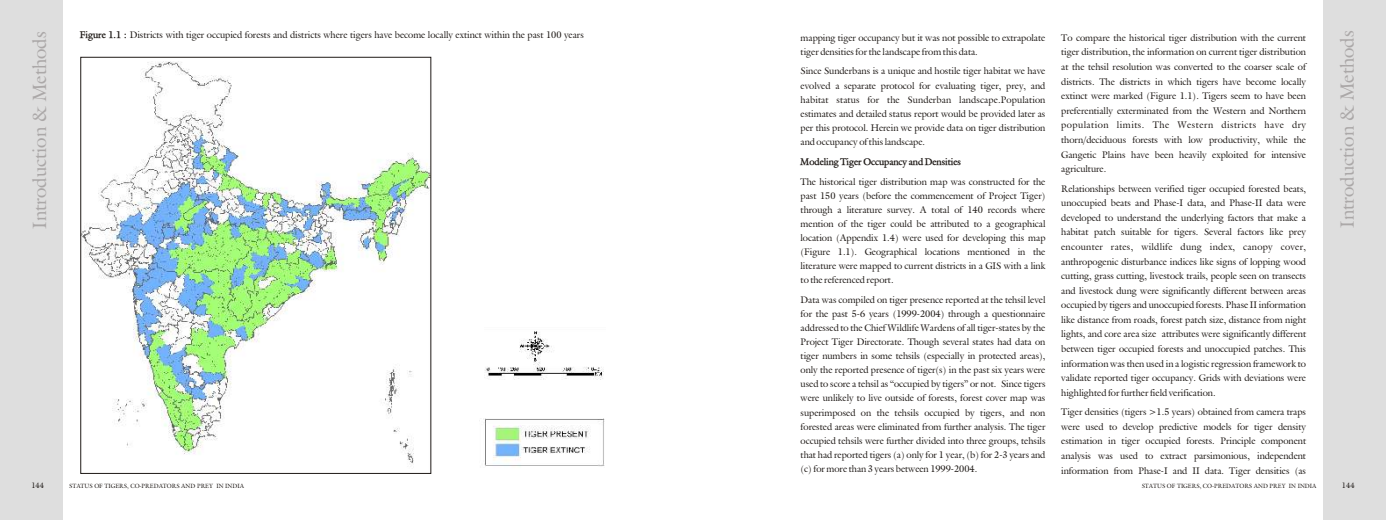
<style>
.page{position:relative;width:1386px;height:520px;background:#fff}
.page>*{position:absolute;margin:0;border:0;box-sizing:border-box;transform-origin:0 0}
.t1{font:19.25px "Galant";color:#aba8a8}
.t2{font:9.62px/14.6px "Galant";color:#1f1a17}
.t3{font:9.62px "Galant";letter-spacing:.03em;color:#1f1a17}
.t4{font:9.62px "Galant";letter-spacing:.05em;color:#1f1a17}
.t5{font:700 9.62px "Galant";color:#1f1a17}
.t6{font:7.88px "Galant";color:#1f1a17}
.t7{font:6.12px "Galant";color:#1f1a17}
.s1{font-weight:700}
</style>
<div class="page">
<div style="left:1323px;top:0;width:63px;height:520px;background:#dedede"></div>
<div style="left:0;top:0;width:63px;height:520px;background:#dedede"></div>
<img style="left:485px;top:331px;width:119px;height:48px">
<img style="left:483px;top:418px;width:122px;height:49px">
<img style="left:82px;top:61px;width:347px;height:403px">
<div style="left:80px;top:57px;width:351px;height:417px;border:1px solid #1f1a17"></div>
<h1 class="t1" style="left:27px;top:228px;width:199px;rotate:-90deg">Introduction &amp; Methods</h1>
<h1 class="t1" style="left:1335px;top:227px;width:199px;rotate:-90deg">Introduction &amp; Methods</h1>
<p class="t2" style="left:80px;top:28px;width:505px"><span class="s1">Figure 1.1 :</span> Districts with tiger occupied forests and districts where tigers have become locally extinct within the past 100 years</p>
<p class="t2" style="left:801px;top:30px;width:246px">mapping tiger occupancy but it was not possible to extrapolate</p>
<p class="t2" style="left:1061px;top:30px;width:246px">To compare the historical tiger distribution with the current</p>
<p class="t2" style="left:801px;top:44px;width:179px">tiger densities for the landscape from this data.</p>
<p class="t2" style="left:1061px;top:45px;width:246px">tiger distribution, the information on current tiger distribution at the tehsil resolution was converted to the coarser scale of</p>
<p class="t2" style="left:801px;top:64px;width:246px">Since Sunderbans is a unique and hostile tiger habitat we have</p>
<p class="t2" style="left:1061px;top:74px;width:246px">districts. The districts in which tigers have become locally</p>
<p class="t2" style="left:801px;top:78px;width:246px">evolved a separate protocol for evaluating tiger, prey, and</p>
<p class="t2" style="left:1061px;top:89px;width:246px">extinct were marked (Figure 1.1). Tigers seem to have been</p>
<p class="t2" style="left:801px;top:92px;width:246px">habitat status for the Sunderban landscape.Population</p>
<p class="t2" style="left:1061px;top:103px;width:246px">preferentially exterminated from the Western and Northern</p>
<p class="t2" style="left:801px;top:106px;width:246px;line-height:14.1px">estimates and detailed status report would be provided later as per this protocol. Herein we provide data on tiger distribution</p>
<p class="t4" style="left:1061px;top:119px;width:246px">population limits. The Western districts have dry</p>
<p class="t2" style="left:801px;top:134px;width:126px">and occupancy of this landscape.</p>
<p class="t2" style="left:1061px;top:132px;width:246px">thorn/deciduous forests with low productivity, while the<br>Gangetic Plains have been heavily exploited for intensive</p>
<p class="t5" style="left:801px;top:155px;width:162px">Modeling Tiger Occupancy and Densities</p>
<p class="t2" style="left:1061px;top:161px;width:47px">agriculture.</p>
<p class="t2" style="left:801px;top:174px;width:246px">The historical tiger distribution map was constructed for the</p>
<p class="t2" style="left:1061px;top:181px;width:246px">Relationships between verified tiger occupied forested beats,</p>
<p class="t2" style="left:801px;top:188px;width:246px">past 150 years (before the commencement of Project Tiger)</p>
<p class="t2" style="left:1061px;top:195px;width:246px">unoccupied beats and Phase-I data, and Phase-II data were</p>
<p class="t2" style="left:801px;top:202px;width:246px">through a literature survey. A total of 140 records where</p>
<p class="t2" style="left:1061px;top:210px;width:246px">developed to understand the underlying factors that make a</p>
<p class="t2" style="left:801px;top:216px;width:246px">mention of the tiger could be attributed to a geographical</p>
<p class="t2" style="left:1061px;top:225px;width:246px">habitat patch suitable for tigers. Several factors like prey</p>
<p class="t2" style="left:801px;top:230px;width:246px">location (Appendix 1.4) were used for developing this map</p>
<p class="t3" style="left:1061px;top:240px;width:246px">encounter rates, wildlife dung index, canopy cover,</p>
<p class="t2" style="left:801px;top:244px;width:246px">(Figure 1.1). Geographical locations mentioned in the</p>
<p class="t2" style="left:1061px;top:254px;width:246px">anthropogenic disturbance indices like signs of lopping wood</p>
<p class="t2" style="left:801px;top:258px;width:246px">literature were mapped to current districts in a GIS with a link</p>
<p class="t2" style="left:1061px;top:268px;width:246px">cutting, grass cutting, livestock trails, people seen on transects</p>
<p class="t2" style="left:801px;top:272px;width:95px">to the referenced report.</p>
<p class="t2" style="left:1061px;top:283px;width:246px">and livestock dung were significantly different between areas</p>
<p class="t2" style="left:801px;top:292px;width:246px">Data was compiled on tiger presence reported at the tehsil level</p>
<p class="t2" style="left:1061px;top:297px;width:246px">occupied by tigers and unoccupied forests. Phase II information</p>
<p class="t2" style="left:801px;top:306px;width:246px">for the past 5-6 years (1999-2004) through a questionnaire</p>
<p class="t2" style="left:1061px;top:312px;width:246px">like distance from roads, forest patch size, distance from night</p>
<p class="t2" style="left:801px;top:320px;width:246px">addressed to the Chief Wildlife Wardens of all tiger-states by the</p>
<p class="t2" style="left:1061px;top:327px;width:246px">lights, and core area size attributes were significantly different</p>
<p class="t2" style="left:801px;top:334px;width:246px">Project Tiger Directorate. Though several states had data on</p>
<p class="t2" style="left:1061px;top:341px;width:246px">between tiger occupied forests and unoccupied patches. This</p>
<p class="t2" style="left:801px;top:348px;width:246px">tiger numbers in some tehsils (especially in protected areas),</p>
<p class="t2" style="left:1061px;top:356px;width:246px">information was then used in a logistic regression framework to</p>
<p class="t2" style="left:801px;top:362px;width:246px">only the reported presence of tiger(s) in the past six years were</p>
<p class="t2" style="left:1061px;top:370px;width:246px">validate reported tiger occupancy. Grids with deviations were</p>
<p class="t2" style="left:801px;top:376px;width:246px">used to score a tehsil as “occupied by tigers” or not. Since tigers</p>
<p class="t2" style="left:1061px;top:385px;width:156px">highlighted for further field verification.</p>
<p class="t2" style="left:801px;top:391px;width:246px;line-height:14.1px">were unlikely to live outside of forests, forest cover map was superimposed on the tehsils occupied by tigers, and non</p>
<p class="t2" style="left:1061px;top:404px;width:246px">Tiger densities (tigers &gt;1.5 years) obtained from camera traps</p>
<p class="t2" style="left:801px;top:419px;width:246px">forested areas were eliminated from further analysis. The tiger</p>
<p class="t2" style="left:1061px;top:419px;width:246px">were used to develop predictive models for tiger density</p>
<p class="t2" style="left:801px;top:433px;width:246px">occupied tehsils were further divided into three groups, tehsils</p>
<p class="t2" style="left:1061px;top:434px;width:246px">estimation in tiger occupied forests. Principle component</p>
<p class="t2" style="left:801px;top:447px;width:246px">that had reported tigers (a) only for 1 year, (b) for 2-3 years and</p>
<p class="t2" style="left:1061px;top:448px;width:246px">analysis was used to extract parsimonious, independent</p>
<p class="t2" style="left:801px;top:461px;width:178px">(c) for more than 3 years between 1999-2004.</p>
<p class="t2" style="left:1061px;top:463px;width:246px">information from Phase-I and II data. Tiger densities (as</p>
<p class="t6" style="left:31px;top:480px;width:14px">144</p>
<p class="t7" style="left:69px;top:481px;width:176px">STATUS OF TIGERS, CO-PREDATORS AND PREY IN INDIA</p>
<p class="t7" style="left:1142px;top:481px;width:176px">STATUS OF TIGERS, CO-PREDATORS AND PREY IN INDIA</p>
<p class="t6" style="left:1342px;top:480px;width:14px">144</p>
</div>
